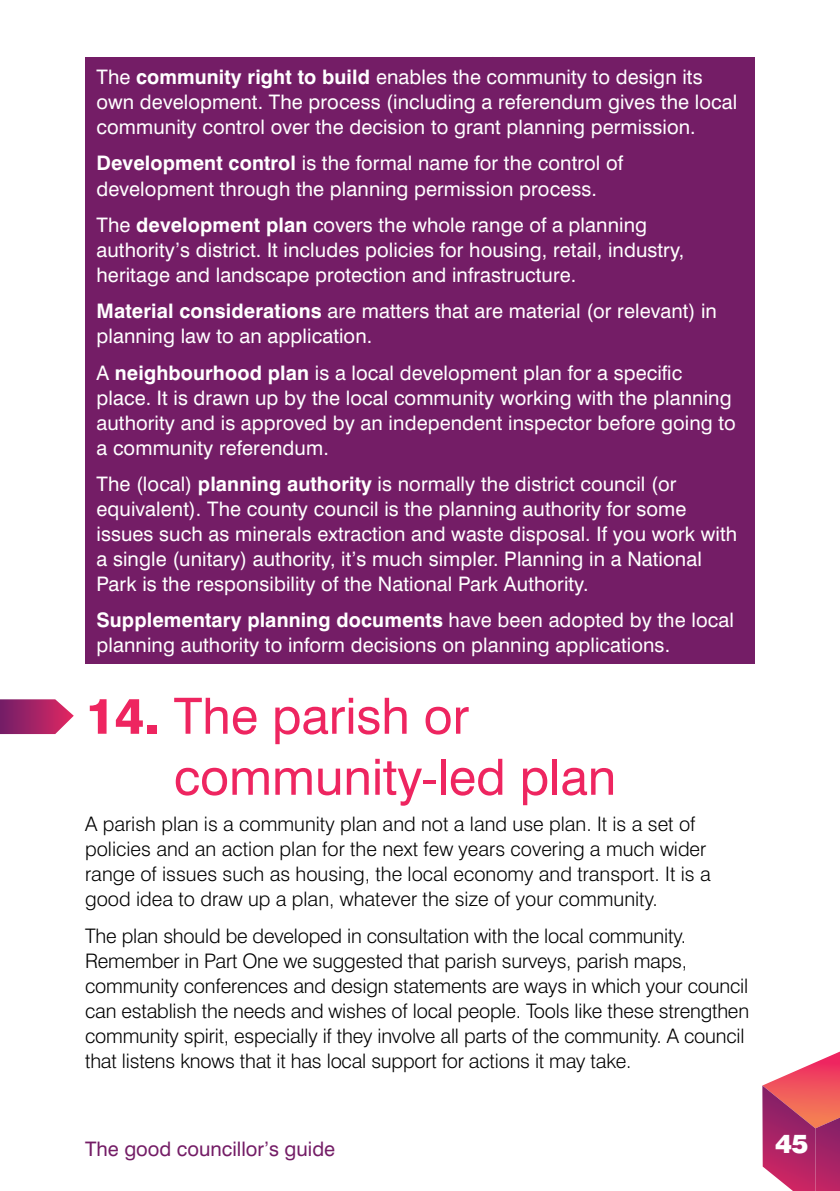
<style>
.page{position:relative;width:840px;height:1191px;background:#fff}
.page>*{position:absolute;margin:0;border:0;box-sizing:border-box;transform-origin:0 0}
.t1{font:50px/61px "Swiss 721 BT";color:#ee2560}
.t2{font:900 25.8px "Swiss 721 BT";color:#fff}
.t3{font:20px/25px "Swiss 721 BT";letter-spacing:.005em;color:#fff}
.t4{font:300 20px/25px "Swiss 721 BT";letter-spacing:-.01em;color:#000}
.t5{font:20px "Swiss 721 BT";color:#741d66}
.s1{font-weight:700}
.s2{font-weight:800}
</style>
<div class="page">
<svg style="left:762px;top:1052px;width:77px;height:139px"></svg>
<div style="left:85px;top:57px;width:669px;height:606px;background:#741d66"></div>
<svg style="left:0;top:699px;width:74px;height:35px;background:#ae407a"></svg>
<p class="t3" style="left:96px;top:64px;width:642px">The <span class="s1">community right to build</span> enables the community to design its own development. The process (including a referendum gives the local community control over the decision to grant planning permission.</p>
<p class="t3" style="left:96px;top:151px;width:528px"><span class="s1">Development control</span> is the formal name for the control of development through the planning permission process.</p>
<p class="t3" style="left:96px;top:212px;width:589px">The <span class="s1">development plan</span> covers the whole range of a planning authority’s district. It includes policies for housing, retail, industry, heritage and landscape protection and infrastructure.</p>
<p class="t3" style="left:96px;top:298px;width:621px"><span class="s1">Material considerations</span> are matters that are material (or relevant) in planning law to an application.</p>
<p class="t3" style="left:96px;top:360px;width:640px">A <span class="s1">neighbourhood plan</span> is a local development plan for a specific place. It is drawn up by the local community working with the planning authority and is approved by an independent inspector before going to a community referendum.</p>
<p class="t3" style="left:96px;top:471px;width:642px">The (local) <span class="s1">planning authority</span> is normally the district council (or equivalent). The county council is the planning authority for some issues such as minerals extraction and waste disposal. If you work with a single (unitary) authority, it’s much simpler. Planning in a National Park is the responsibility of the National Park Authority.</p>
<p class="t3" style="left:96px;top:607px;width:638px"><span class="s1">Supplementary planning documents</span> have been adopted by the local planning authority to inform decisions on planning applications.</p>
<h1 class="t1" style="left:174px;top:685px;width:444px;text-indent:-88px"><span class="s2">14.</span> The parish or community-led plan</h1>
<p class="t4" style="left:85px;top:811px;width:626px">A parish plan is a community plan and not a land use plan. It is a set of policies and an action plan for the next few years covering a much wider range of issues such as housing, the local economy and transport. It is a good idea to draw up a plan, whatever the size of your community.</p>
<p class="t4" style="left:85px;top:922px;width:665px">The plan should be developed in consultation with the local community.<br>Remember in Part One we suggested that parish surveys, parish maps, community conferences and design statements are ways in which your council can establish the needs and wishes of local people. Tools like these strengthen community spirit, especially if they involve all parts of the community. A council that listens knows that it has local support for actions it may take.</p>
<p class="t5" style="left:85px;top:1136px;width:251px">The good councillor’s guide</p>
<p class="t2" style="left:774px;top:1128px;width:35px">45</p>
</div>
